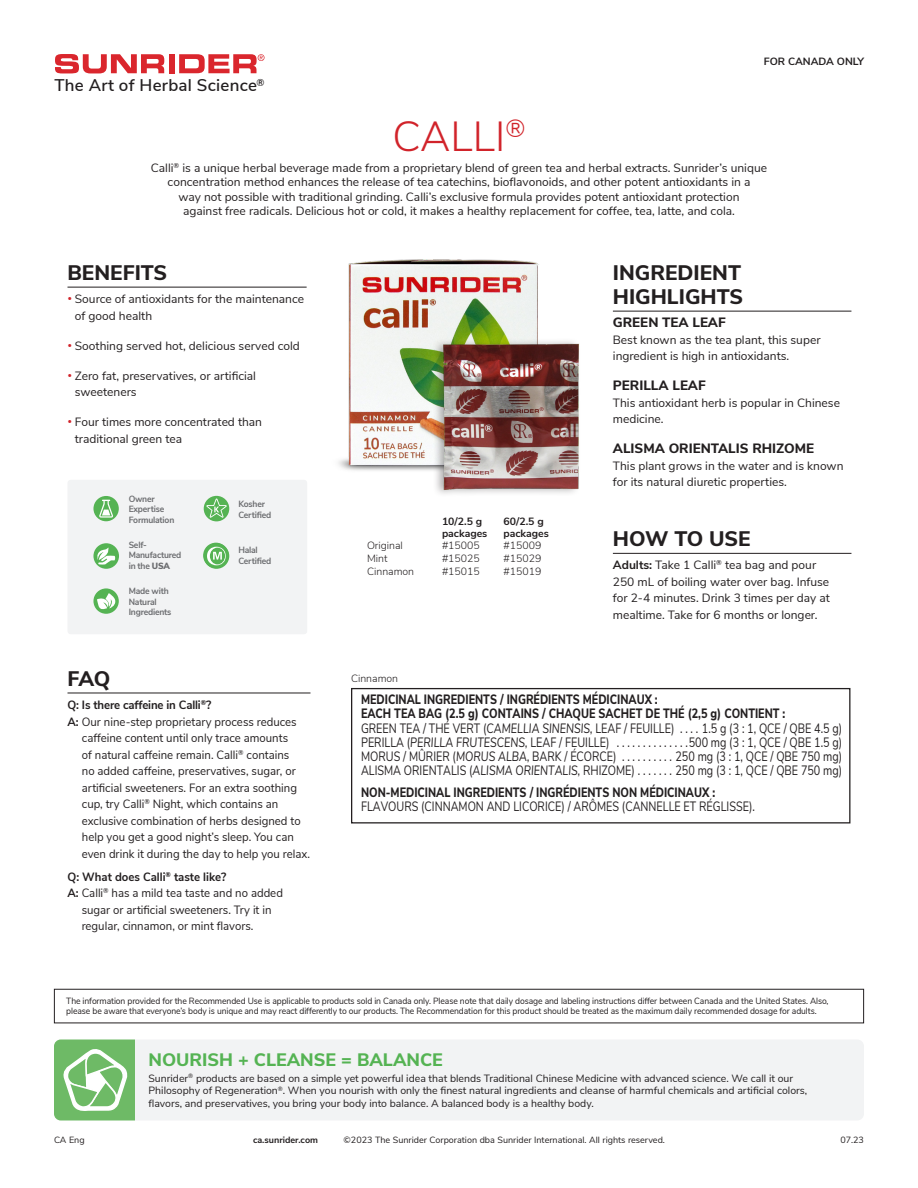
<style>
.page{position:relative;width:918px;height:1188px;background:#fff}
.page>*{position:absolute;margin:0;border:0;box-sizing:border-box;transform-origin:0 0}
.t1{font:300 42px "Nunito Sans";color:#d1232a}
.t2{font:800 21px/24px "Nunito Sans";color:#231f20}
.t3{font:800 18px "Nunito Sans";color:#55b353}
.t4{font:600 16.95px "Nunito Sans";letter-spacing:.015em;color:#231f20}
.t5{font:13.5px/14.2px "Nunito Sans";color:#231f20;scale:.8 1}
.t6{font:800 13.5px "Nunito Sans";color:#231f20}
.t7{font:12px/16.5px "Nunito Sans";color:#231f20}
.t8{font:12px/16.5px "Nunito Sans";color:#231f20;scale:.95 1}
.t9{font:700 12px "Nunito Sans";letter-spacing:-.01em;color:#231f20;scale:.95 1}
.t10{font:10.5px/12.6px "Nunito Sans";color:#231f20}
.ProductName{font:300 10.5px "Nunito Sans";color:#231f20}
.ProductName-2{font:700 10.5px "Nunito Sans";color:#231f20}
.t11{font:9px/10.8px "Nunito Sans";letter-spacing:-.01em;color:#231f20;scale:.95 1}
.t12{font:700 9px/10.5px "Nunito Sans";letter-spacing:-.02em;color:#6c6d70;scale:.95 1}
.t13{font:9px "Nunito Sans";letter-spacing:-.01em;color:#231f20}
.t14{font:700 9px "Nunito Sans";color:#231f20}
.s1{font-family:"Arvo";color:#d1232a}
.s2{font-weight:900}
.s3{font-weight:700}
.s4{font-weight:800}
.s5{font-style:italic}
</style>
<div class="page">
<svg style="left:55px;top:54px;width:109px;height:19px"></svg>
<div style="left:169px;top:54px;width:6px;height:19px;background:#da262d"></div>
<svg style="left:179px;top:54px;width:86px;height:19px"></svg>
<div style="left:135px;top:1040px;width:729px;height:80px;background:#f2f3f4"></div>
<svg style="left:54px;top:988px;width:81px;height:132px"></svg>
<hr style="left:68px;top:287px;width:239px;height:1px;background:#231f20">
<hr style="left:68px;top:693px;width:242px;height:1px;background:#231f20">
<hr style="left:613px;top:311px;width:238px;height:1px;background:#231f20">
<hr style="left:613px;top:553px;width:238px;height:1px;background:#231f20">
<div style="left:68px;top:480px;width:239px;height:154px;background:#f2f3f4"></div>
<svg style="left:93px;top:588px;width:26px;height:26px"></svg>
<svg style="left:97px;top:593px;width:20px;height:17px"></svg>
<div style="left:93px;top:496px;width:26px;height:25px;background:#55b353;border-radius:50%"></div>
<svg style="left:99px;top:500px;width:14px;height:18px"></svg>
<svg style="left:93px;top:543px;width:26px;height:26px"></svg>
<svg style="left:96px;top:547px;width:19px;height:18px"></svg>
<svg style="left:203px;top:543px;width:26px;height:25px"></svg>
<div style="left:204px;top:543px;width:25px;height:26px;background:#55b353;border-radius:50%"></div>
<svg style="left:205px;top:547px;width:21px;height:18px"></svg>
<div style="left:204px;top:496px;width:25px;height:25px;background:#55b353;border-radius:50%"></div>
<svg style="left:206px;top:499px;width:21px;height:19px"></svg>
<div style="left:351px;top:688px;width:499px;height:136px;border:1px solid #231f20"></div>
<div style="left:54px;top:989px;width:810px;height:34px;border:1px solid #231f20"></div>
<img style="left:338px;top:259px;width:201px;height:212px">
<div style="left:432px;top:338px;width:149px;height:160px;background:#231f20;opacity:.35"></div>
<img style="left:439px;top:338px;width:142px;height:155px">
<p class="t4" style="left:54px;top:73px;width:211px">The Art of Herbal Science<sup>®</sup></p>
<p class="ProductName-2" style="left:764px;top:53px;width:102px">FOR CANADA ONLY</p>
<p class="t1" style="left:393px;top:106px;width:134px">CALLI<sup>®</sup></p>
<p class="t7" style="left:151px;top:160px;width:618px;line-height:14.4px;text-align:center">Calli<sup>®</sup> is a unique herbal beverage made from a proprietary blend of green tea and herbal extracts. Sunrider’s unique concentration method enhances the release of tea catechins, bioflavonoids, and other potent antioxidants in a<br>way not possible with traditional grinding. Calli’s exclusive formula provides potent antioxidant protection<br>against free radicals. Delicious hot or cold, it makes a healthy replacement for coffee, tea, latte, and cola.</p>
<p class="t2" style="left:68px;top:260px;width:101px">BENEFITS</p>
<p class="t7" style="left:75px;top:290px;width:231px;text-indent:-7px"><span class="s1">•</span> Source of antioxidants for the maintenance of good health</p>
<p class="t7" style="left:68px;top:337px;width:234px"><span class="s1">•</span> Soothing served hot, delicious served cold</p>
<p class="t7" style="left:75px;top:367px;width:183px;text-indent:-7px"><span class="s1">•</span> Zero fat, preservatives, or artificial sweeteners</p>
<p class="t7" style="left:75px;top:413px;width:189px;text-indent:-7px"><span class="s1">•</span> Four times more concentrated than traditional green tea</p>
<p class="t12" style="left:129px;top:493px;width:50px">Owner<br>Expertise<br>Formulation</p>
<p class="t12" style="left:129px;top:539px;width:57px">Self-<br>Manufactured</p>
<p class="t12" style="left:129px;top:560px;width:45px">in the <span class="s2">USA</span></p>
<p class="t12" style="left:129px;top:585px;width:44px">Made with</p>
<p class="t12" style="left:129px;top:596px;width:46px">Natural<br>Ingredients</p>
<p class="t12" style="left:238px;top:498px;width:36px">Kosher<br>Certified</p>
<p class="t12" style="left:238px;top:544px;width:36px">Halal<br>Certified</p>
<p class="t2" style="left:68px;top:665px;width:44px">FAQ</p>
<p class="t9" style="left:68px;top:696px;width:153px">Q: Is there caffeine in Calli<sup>®</sup>?</p>
<p class="t8" style="left:82px;top:712px;width:242px;text-indent:-14px"><span class="s3">A:</span> Our nine-step proprietary process reduces caffeine content until only trace amounts<br>of natural caffeine remain. Calli<sup>®</sup> contains<br>no added caffeine, preservatives, sugar, or artificial sweeteners. For an extra soothing cup, try Calli<sup>®</sup> Night, which contains an exclusive combination of herbs designed to help you get a good night’s sleep. You can even drink it during the day to help you relax.</p>
<p class="t9" style="left:68px;top:868px;width:169px">Q: What does Calli<sup>®</sup> taste like?</p>
<p class="t8" style="left:82px;top:884px;width:213px;text-indent:-14px"><span class="s3">A:</span> Calli<sup>®</sup> has a mild tea taste and no added sugar or artificial sweeteners. Try it in regular, cinnamon, or mint flavors.</p>
<p class="ProductName-2" style="left:442px;top:514px;width:42px">10/2.5 g</p>
<p class="ProductName-2" style="left:504px;top:514px;width:42px">60/2.5 g</p>
<p class="ProductName-2" style="left:442px;top:526px;width:47px">packages</p>
<p class="ProductName-2" style="left:504px;top:526px;width:47px">packages</p>
<p class="ProductName" style="left:367px;top:538px;width:37px">Original</p>
<p class="ProductName" style="left:442px;top:538px;width:39px">#15005</p>
<p class="ProductName" style="left:504px;top:538px;width:39px">#15009</p>
<p class="ProductName" style="left:367px;top:551px;width:22px">Mint</p>
<p class="ProductName" style="left:442px;top:551px;width:39px">#15025</p>
<p class="ProductName" style="left:504px;top:551px;width:39px">#15029</p>
<p class="ProductName" style="left:367px;top:563px;width:49px">Cinnamon</p>
<p class="ProductName" style="left:442px;top:563px;width:39px">#15015</p>
<p class="ProductName" style="left:504px;top:563px;width:39px">#15019</p>
<p class="t2" style="left:613px;top:260px;width:132px">INGREDIENT<br>HIGHLIGHTS</p>
<p class="t6" style="left:613px;top:313px;width:114px">GREEN TEA LEAF</p>
<p class="t7" style="left:613px;top:331px;width:209px">Best known as the tea plant, this super ingredient is high in antioxidants.</p>
<p class="t6" style="left:613px;top:376px;width:94px">PERILLA LEAF</p>
<p class="t7" style="left:613px;top:394px;width:229px">This antioxidant herb is popular in Chinese medicine.</p>
<p class="t6" style="left:613px;top:439px;width:203px">ALISMA ORIENTALIS RHIZOME</p>
<p class="t7" style="left:613px;top:457px;width:232px">This plant grows in the water and is known for its natural diuretic properties.</p>
<p class="t2" style="left:613px;top:526px;width:139px">HOW TO USE</p>
<p class="t7" style="left:613px;top:556px;width:219px"><span class="s3">Adults:</span> Take 1 Calli<sup>®</sup> tea bag and pour 250 mL of boiling water over bag. Infuse for 2-4 minutes. Drink 3 times per day at mealtime. Take for 6 months or longer.</p>
<p class="ProductName" style="left:351px;top:670px;width:49px">Cinnamon</p>
<p class="t5" style="left:361px;top:691px;width:603px"><span class="s4">MEDICINAL INGREDIENTS / INGRÉDIENTS MÉDICINAUX :<br>EACH TEA BAG (2.5 g) CONTAINS / CHAQUE SACHET DE THÉ (2,5 g) CONTIENT :<br></span>GREEN TEA / THÉ VERT (<span class="s5">CAMELLIA SINENSIS,</span> LEAF / FEUILLE) . . . . 1.5 g (3 : 1, QCE / QBE 4.5 g)<br>PERILLA (<span class="s5">PERILLA FRUTESCENS,</span> LEAF / FEUILLE) . . . . . . . . . . . . . .500 mg (3 : 1, QCE / QBE 1.5 g)<br>MORUS / MÛRIER (<span class="s5">MORUS ALBA,</span> BARK / ÉCORCE) . . . . . . . . . . 250 mg (3 : 1, QCE / QBE 750 mg)<br>ALISMA ORIENTALIS (<span class="s5">ALISMA ORIENTALIS,</span> RHIZOME) . . . . . . . 250 mg (3 : 1, QCE / QBE 750 mg)</p>
<p class="t5" style="left:361px;top:784px;width:494px"><span class="s4">NON-MEDICINAL INGREDIENTS / INGRÉDIENTS NON MÉDICINAUX :<br></span>FLAVOURS (CINNAMON AND LICORICE) / ARÔMES (CANNELLE ET RÉGLISSE).</p>
<p class="t11" style="left:66px;top:995px;width:804px">The information provided for the Recommended Use is applicable to products sold in Canada only. Please note that daily dosage and labeling instructions differ between Canada and the United States. Also, please be aware that everyone’s body is unique and may react differently to our products. The Recommendation for this product should be treated as the maximum daily recommended dosage for adults.</p>
<p class="t5" style="left:361px;top:998px;width:566px">DE LA TRANSPIRATION, DE LA NAUSÉE, UNE FATIGUE INHABITUELLE ET/OU UNE PERTE</p>
<p class="t3" style="left:148px;top:1047px;width:296px">NOURISH + CLEANSE = BALANCE</p>
<p class="t10" style="left:148px;top:1071px;width:660px">Sunrider<sup>®</sup> products are based on a simple yet powerful idea that blends Traditional Chinese Medicine with advanced science. We call it our<br>Philosophy of Regeneration<sup>®</sup>. When you nourish with only the finest natural ingredients and cleanse of harmful chemicals and artificial colors, flavors, and preservatives, you bring your body into balance. A balanced body is a healthy body.</p>
<p class="t5" style="left:361px;top:1069px;width:387px">SACHETS DE THÉ EMBALLÉS INDIVIDUELLEMENT — NE PAS<br>CONSOMMER SI L'EMBALLAGE EST OUVERT.</p>
<p class="t14" style="left:253px;top:1133px;width:67px">ca.sunrider.com</p>
<p class="t13" style="left:344px;top:1133px;width:323px">©2023 The Sunrider Corporation dba Sunrider International. All rights reserved.</p>
<p class="t13" style="left:54px;top:1133px;width:32px">CA Eng</p>
<p class="t13" style="left:840px;top:1133px;width:25px">07.23</p>
</div>
